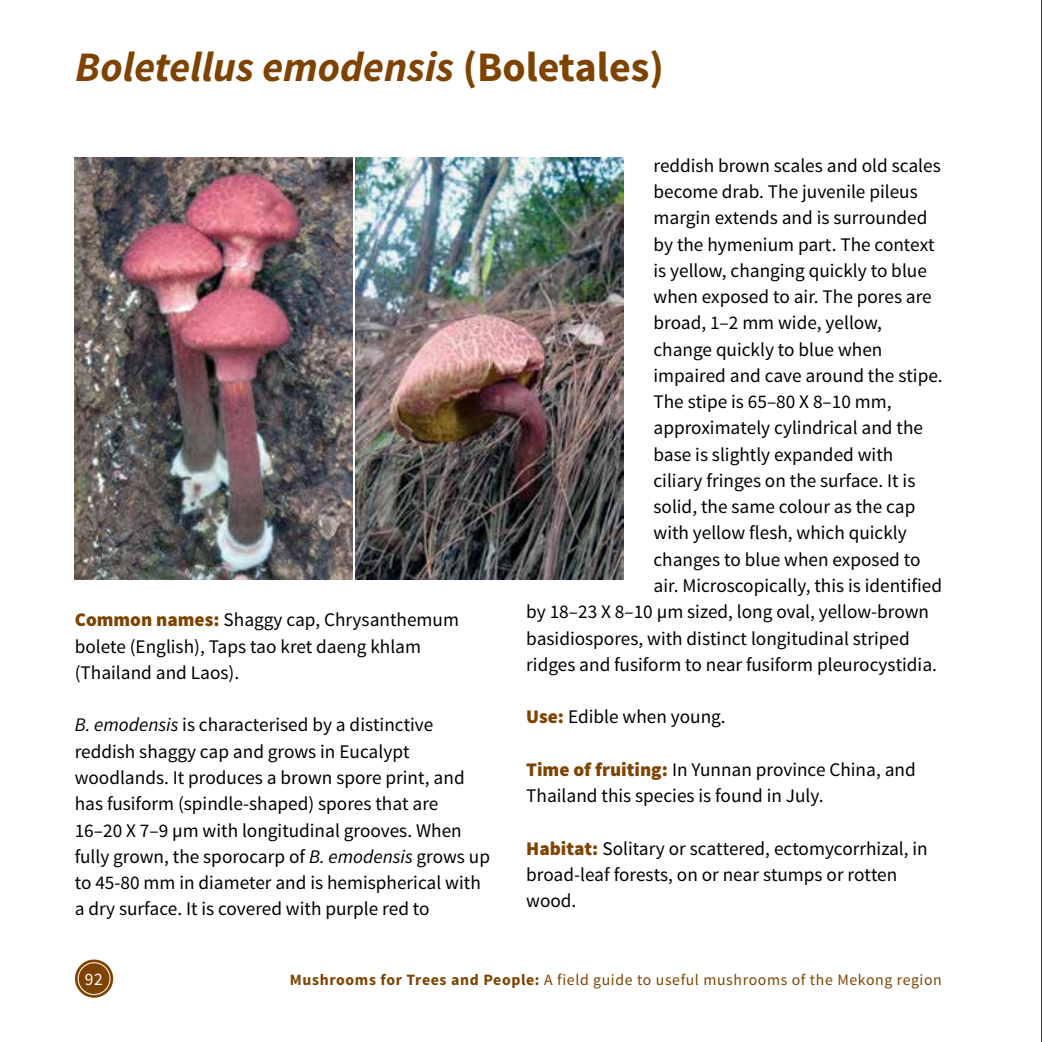
<style>
.page{position:relative;width:1042px;height:1042px;background:#fff}
.page>*{position:absolute;margin:0;border:0;box-sizing:border-box;transform-origin:0 0}
.t1{font:italic 700 42px "Source Sans Pro";color:#7e4300}
.t2{font:19.25px/26.2px "Source Sans Pro";color:#000}
.t3{font:17.5px "Source Sans Pro";color:#fff}
.t4{font:15.75px "Source Sans Pro";letter-spacing:.04em;color:#7e4300}
.s1{font-style:normal}
.s2{font-weight:900;color:#7e4300}
.s3{font-style:italic}
.s4{font-weight:700}
</style>
<div class="page">
<svg style="left:75px;top:959px;width:38px;height:39px"></svg>
<div style="left:78px;top:962px;width:32px;height:33px;border:1px solid #fff;border-radius:50%"></div>
<hr style="left:1041px;top:0;width:1px;height:1042px;background:#000">
<img style="left:75px;top:157px;width:278px;height:422px">
<img style="left:355px;top:158px;width:269px;height:421px">
<h1 class="t1" style="left:75px;top:40px;width:590px">Boletellus emodensis <span class="s1">(Boletales)</span></h1>
<p class="t2" style="left:75px;top:607px;width:386px"><span class="s2">Common names:</span> Shaggy cap, Chrysanthemum bolete (English), Taps tao kret daeng khlam (Thailand and Laos).</p>
<p class="t2" style="left:75px;top:712px;width:417px"><span class="s3">B. emodensis</span> is characterised by a distinctive reddish shaggy cap and grows in Eucalypt woodlands. It produces a brown spore print, and has fusiform (spindle-shaped) spores that are 16–20 X 7–9 µm with longitudinal grooves. When fully grown, the sporocarp of <span class="s3">B. emodensis</span> grows up to 45-80 mm in diameter and is hemispherical with a dry surface. It is covered with purple red to</p>
<p class="t2" style="left:653px;top:153px;width:289px">reddish brown scales and old scales</p>
<p class="t2" style="left:653px;top:179px;width:266px">become drab. The juvenile pileus</p>
<p class="t2" style="left:653px;top:205px;width:275px">margin extends and is surrounded</p>
<p class="t2" style="left:653px;top:231px;width:283px">by the hymenium part. The context</p>
<p class="t2" style="left:653px;top:258px;width:275px">is yellow, changing quickly to blue</p>
<p class="t2" style="left:653px;top:284px;width:280px">when exposed to air. The pores are</p>
<p class="t2" style="left:653px;top:310px;width:230px">broad, 1–2 mm wide, yellow,</p>
<p class="t2" style="left:653px;top:336px;width:230px">change quickly to blue when</p>
<p class="t2" style="left:653px;top:363px;width:291px">impaired and cave around the stipe.</p>
<p class="t2" style="left:653px;top:389px;width:240px">The stipe is 65–80 X 8–10 mm,</p>
<p class="t2" style="left:653px;top:415px;width:271px">approximately cylindrical and the</p>
<p class="t2" style="left:653px;top:441px;width:241px">base is slightly expanded with</p>
<p class="t2" style="left:653px;top:468px;width:263px">ciliary fringes on the surface. It is</p>
<p class="t2" style="left:653px;top:494px;width:263px">solid, the same colour as the cap</p>
<p class="t2" style="left:653px;top:520px;width:255px">with yellow flesh, which quickly</p>
<p class="t2" style="left:653px;top:546px;width:269px">changes to blue when exposed to</p>
<p class="t2" style="left:653px;top:573px;width:290px">air. Microscopically, this is identified</p>
<p class="t2" style="left:526px;top:599px;width:404px">by 18–23 X 8–10 µm sized, long oval, yellow-brown</p>
<p class="t2" style="left:526px;top:625px;width:385px">basidiospores, with distinct longitudinal striped</p>
<p class="t2" style="left:526px;top:651px;width:412px">ridges and fusiform to near fusiform pleurocystidia.</p>
<p class="t2" style="left:526px;top:704px;width:201px"><span class="s2">Use:</span> Edible when young.</p>
<p class="t2" style="left:526px;top:756px;width:391px"><span class="s2">Time of fruiting:</span> In Yunnan province China, and<br>Thailand this species is found in July.</p>
<p class="t2" style="left:526px;top:835px;width:403px"><span class="s2">Habitat:</span> Solitary or scattered, ectomycorrhizal, in broad-leaf forests, on or near stumps or rotten wood.</p>
<p class="t3" style="left:85px;top:968px;width:20px">92</p>
<p class="t4" style="left:290px;top:969px;width:653px"><span class="s4">Mushrooms for Trees and People:</span> A field guide to useful mushrooms of the Mekong region</p>
</div>
